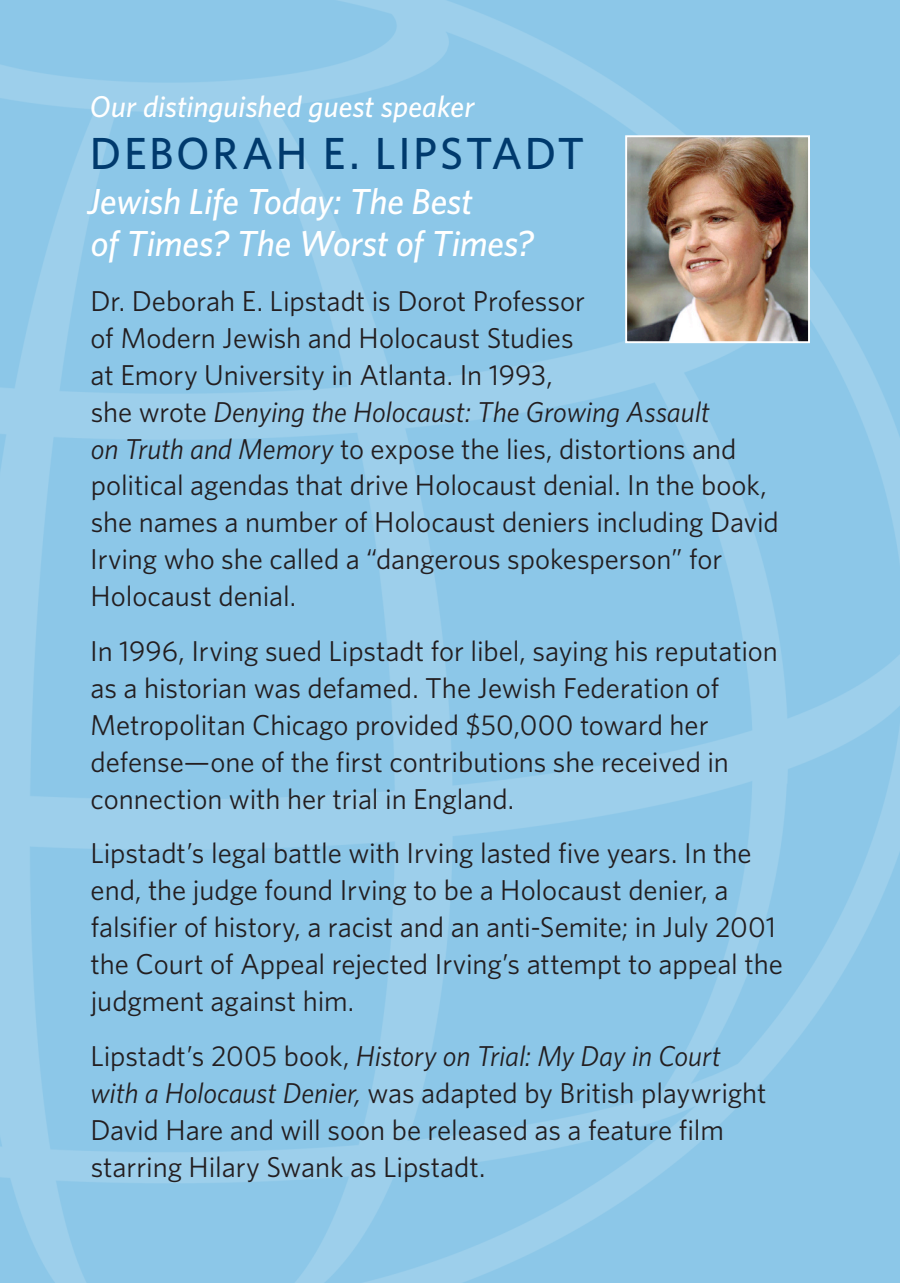
<style>
.page{position:relative;width:900px;height:1283px;background:#fff}
.page>*{position:absolute;margin:0;border:0;box-sizing:border-box;transform-origin:0 0}
.t1{font:500 45px "Whitney";letter-spacing:.055em;color:#003a6d}
.t2{font:italic 500 36.25px/42.5px "Whitney";letter-spacing:-.005em;color:#fff}
.t3{font:italic 500 30px "Whitney";letter-spacing:.005em;color:#fff}
.t4{font:28.75px/37px "Whitney";letter-spacing:-.005em;color:#231e20}
.s1{font-style:italic}
</style>
<div class="page">
<img style="left:0;top:0;width:900px;height:1282px">
<img style="left:628px;top:138px;width:179px;height:202px">
<div style="left:625px;top:135px;width:185px;height:208px;border:2px solid #fff"></div>
<p class="t3" style="left:90px;top:88px;width:386px">Our distinguished guest speaker</p>
<p class="t1" style="left:90px;top:126px;width:496px">DEBORAH E. LIPSTADT</p>
<p class="t2" style="left:87px;top:179px;width:448px">Jewish Life Today: The Best<br>of Times? The Worst of Times?</p>
<p class="t4" style="left:90px;top:282px;width:690px">Dr. Deborah E. Lipstadt is Dorot Professor<br>of Modern Jewish and Holocaust Studies<br>at Emory University in Atlanta. In 1993,<br>she wrote <span class="s1">Denying the Holocaust: The Growing Assault<br>on Truth and Memory</span> to expose the lies, distortions and political agendas that drive Holocaust denial. In the book, she names a number of Holocaust deniers including David Irving who she called a “dangerous spokesperson” for Holocaust denial.</p>
<p class="t4" style="left:90px;top:632px;width:689px">In 1996, Irving sued Lipstadt for libel, saying his reputation as a historian was defamed. The Jewish Federation of Metropolitan Chicago provided $50,000 toward her defense—one of the first contributions she received in connection with her trial in England.</p>
<p class="t4" style="left:90px;top:834px;width:694px">Lipstadt’s legal battle with Irving lasted five years. In the end, the judge found Irving to be a Holocaust denier, a falsifier of history, a racist and an anti-Semite; in July 2001 the Court of Appeal rejected Irving’s attempt to appeal the judgment against him.</p>
<p class="t4" style="left:90px;top:1036px;width:678px">Lipstadt’s 2005 book, <span class="s1">History on Trial: My Day in Court with a Holocaust Denier,</span> was adapted by British playwright David Hare and will soon be released as a feature film starring Hilary Swank as Lipstadt.</p>
</div>
